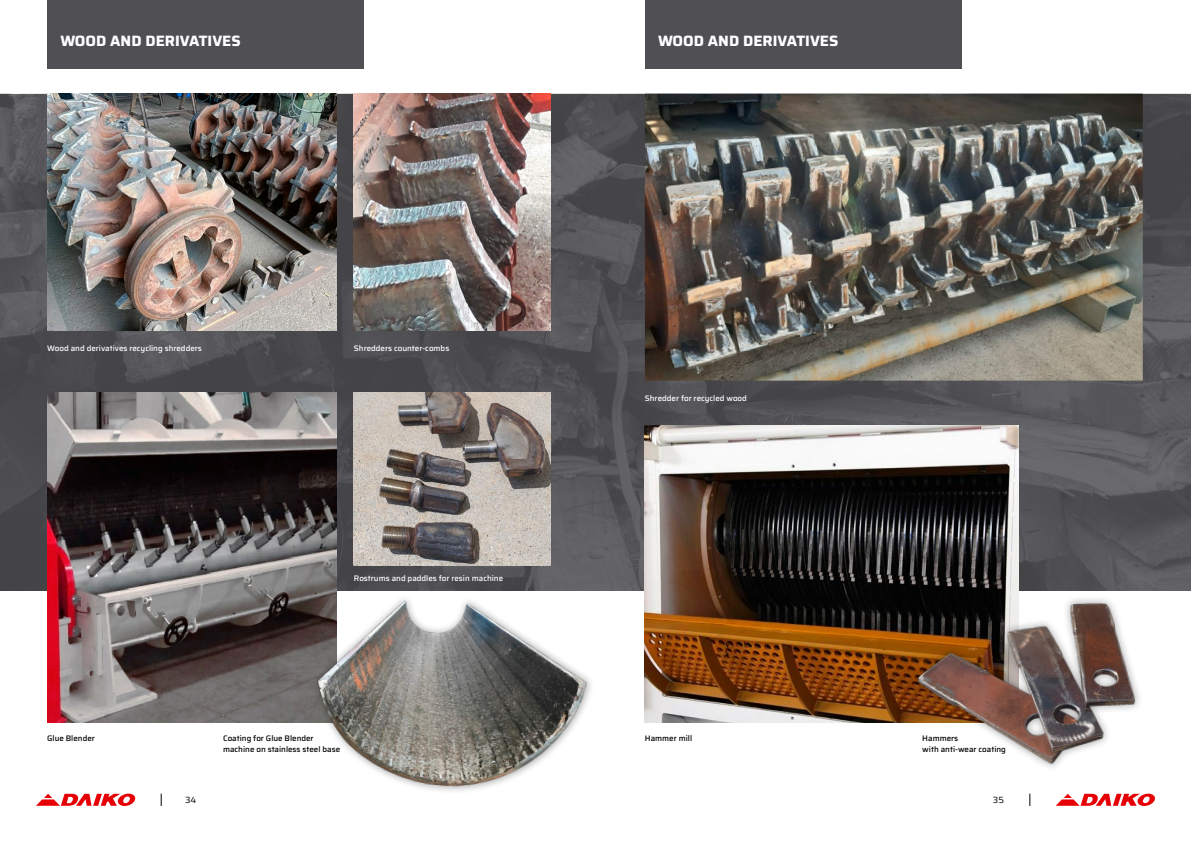
<style>
.page{position:relative;width:1191px;height:842px;background:#fff}
.page>*{position:absolute;margin:0;border:0;box-sizing:border-box;transform-origin:0 0}
.t1{font:700 15px "Saira";color:#fff}
.t2{font:9px "Saira";color:#000}
.t3{font:500 8px "Saira";color:#fff}
.t4{font:500 8px/11px "Saira";color:#000}
</style>
<div class="page">
<svg style="left:161px;top:794px;width:1px;height:12px"></svg>
<svg style="left:36px;top:794px;width:100px;height:12px"></svg>
<svg style="left:1029px;top:794px;width:1px;height:12px"></svg>
<svg style="left:1056px;top:794px;width:99px;height:12px"></svg>
<img style="left:0;top:94px;width:1191px;height:496px">
<div style="left:47px;top:0;width:317px;height:68px;background:#504f53"></div>
<div style="left:645px;top:0;width:316px;height:68px;background:#504f53"></div>
<img style="left:354px;top:392px;width:197px;height:173px">
<img style="left:354px;top:94px;width:197px;height:237px">
<img style="left:47px;top:392px;width:289px;height:330px">
<img style="left:645px;top:94px;width:497px;height:287px">
<img style="left:645px;top:425px;width:373px;height:297px">
<img style="left:892px;top:576px;width:299px;height:192px">
<img style="left:47px;top:94px;width:289px;height:237px">
<img style="left:305px;top:580px;width:293px;height:211px">
<h1 class="t1" style="left:60px;top:29px;width:182px">WOOD AND DERIVATIVES</h1>
<h1 class="t1" style="left:658px;top:29px;width:182px">WOOD AND DERIVATIVES</h1>
<p class="t3" style="left:47px;top:342px;width:156px">Wood and derivatives recycling shredders</p>
<p class="t3" style="left:354px;top:342px;width:97px">Shredders counter-combs</p>
<p class="t3" style="left:354px;top:572px;width:151px">Rostrums and paddles for resin machine</p>
<p class="t3" style="left:645px;top:393px;width:104px">Shredder for recycled wood</p>
<p class="t4" style="left:47px;top:732px;width:49px">Glue Blender</p>
<p class="t4" style="left:645px;top:732px;width:49px">Hammer mill</p>
<p class="t4" style="left:922px;top:732px;width:85px">Hammers<br>with anti-wear coating</p>
<p class="t4" style="left:223px;top:732px;width:119px">Coating for Glue Blender machine on stainless steel base</p>
<p class="t2" style="left:185px;top:793px;width:13px">34</p>
<p class="t2" style="left:993px;top:793px;width:12px">35</p>
</div>
